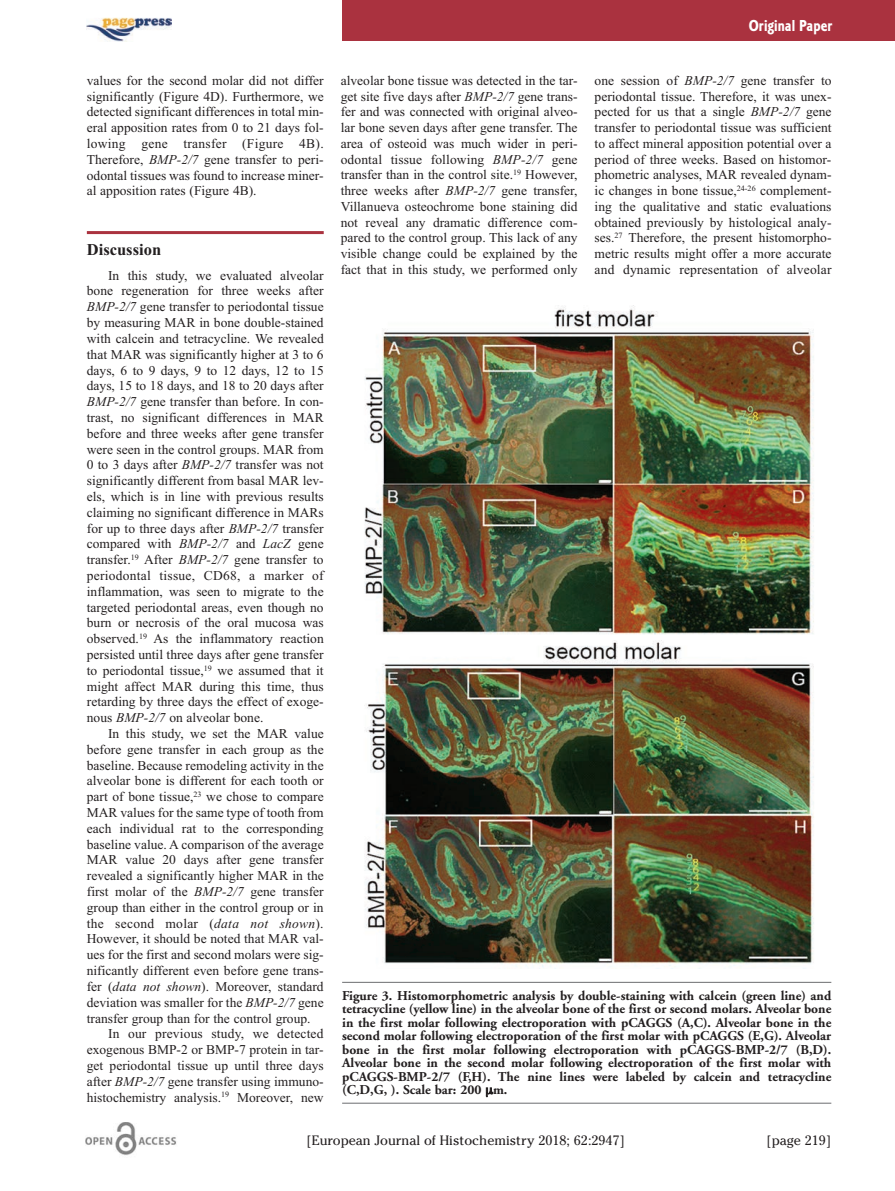
<style>
.page{position:relative;width:895px;height:1191px;background:#fff}
.page>*{position:absolute;margin:0;border:0;box-sizing:border-box;transform-origin:0 0}
.t1{font:16.5px "Corinthian Bold Condensed Plain";color:#fff}
.t2{font:700 16.5px "Times New Roman";color:#231f20}
.t3{font:13.5px/15.8px "Times New Roman";color:#231f20;text-align:justify}
.t4{font:700 13.5px/13.5px "Adobe Garamond";color:#231f20;text-align:justify}
.t5{font:13.5px "Cheltenham";color:#231f20}
.t6{font:13.5px "Times New Roman";letter-spacing:.02em;color:#231f20}
.s1{font-style:italic}
</style>
<div class="page">
<div style="left:342px;top:0;width:552px;height:40px;background:#aa323f"></div>
<hr style="left:87px;top:231px;width:236px;height:3px;background:#aa323f">
<img style="left:87px;top:17px;width:84px;height:24px">
<hr style="left:342px;top:981px;width:489px;height:1px;background:#6c6d70">
<hr style="left:342px;top:1102px;width:489px;height:1px;background:#6c6d70">
<img style="left:364px;top:305px;width:450px;height:662px">
<img style="left:85px;top:1122px;width:91px;height:33px">
<p class="t1" style="left:748px;top:20px;width:85px">Original Paper</p>
<p class="t3" style="left:87px;top:72px;width:238px">values for the second molar did not differ significantly (Figure 4D). Furthermore, we detected significant differences in total min&shy;eral apposition rates from 0 to 21 days fol&shy;lowing gene transfer (Figure 4B).<br>Therefore, <span class="s1">BMP-2/7</span> gene transfer to peri&shy;odontal tissues was found to increase miner&shy;al apposition rates (Figure 4B).</p>
<p class="t3" style="left:340px;top:72px;width:238px">alveolar bone tissue was detected in the tar&shy;get site five days after <span class="s1">BMP-2/7</span> gene trans&shy;fer and was connected with original alveo&shy;lar bone seven days after gene transfer. The area of osteoid was much wider in peri&shy;odontal tissue following <span class="s1">BMP-2/7</span> gene transfer than in the control site.<sup>19</sup> However, three weeks after <span class="s1">BMP-2/7</span> gene transfer, Villanueva osteochrome bone staining did not reveal any dramatic difference com&shy;pared to the control group. This lack of any visible change could be explained by the fact that in this study, we performed only</p>
<p class="t3" style="left:594px;top:72px;width:238px">one session of <span class="s1">BMP-2/7</span> gene transfer to periodontal tissue. Therefore, it was unex&shy;pected for us that a single <span class="s1">BMP-2/7</span> gene transfer to periodontal tissue was sufficient to affect mineral apposition potential over a period of three weeks. Based on histomor&shy;phometric analyses, MAR revealed dynam&shy;ic changes in bone tissue,<sup>24-26</sup> complement&shy;ing the qualitative and static evaluations obtained previously by histological analy&shy;ses.<sup>27</sup> Therefore, the present histomorpho&shy;metric results might offer a more accurate and dynamic representation of alveolar</p>
<p class="t2" style="left:87px;top:240px;width:76px">Discussion</p>
<p class="t3" style="left:87px;top:267px;width:238px;text-indent:21px">In this study, we evaluated alveolar bone regeneration for three weeks after <span class="s1">BMP-2/7</span> gene transfer to periodontal tissue by measuring MAR in bone double-stained with calcein and tetracycline. We revealed that MAR was significantly higher at 3 to 6 days, 6 to 9 days, 9 to 12 days, 12 to 15 days, 15 to 18 days, and 18 to 20 days after <span class="s1">BMP-2/7</span> gene transfer than before. In con&shy;trast, no significant differences in MAR before and three weeks after gene transfer were seen in the control groups. MAR from 0 to 3 days after <span class="s1">BMP-2/7</span> transfer was not significantly different from basal MAR lev&shy;els, which is in line with previous results claiming no significant difference in MARs for up to three days after <span class="s1">BMP-2/7</span> transfer compared with <span class="s1">BMP-2/7</span> and <span class="s1">LacZ</span> gene transfer.<sup>19</sup> After <span class="s1">BMP-2/7</span> gene transfer to periodontal tissue, CD68, a marker of inflammation, was seen to migrate to the targeted periodontal areas, even though no burn or necrosis of the oral mucosa was observed.<sup>19</sup> As the inflammatory reaction persisted until three days after gene transfer to periodontal tissue,<sup>19</sup> we assumed that it might affect MAR during this time, thus retarding by three days the effect of exoge&shy;nous <span class="s1">BMP-2/7</span> on alveolar bone.</p>
<p class="t3" style="left:108px;top:725px;width:217px">In this study, we set the MAR value</p>
<p class="t3" style="left:87px;top:741px;width:238px">before gene transfer in each group as the</p>
<p class="t3" style="left:87px;top:757px;width:238px">baseline. Because remodeling activity in the</p>
<p class="t3" style="left:87px;top:772px;width:238px">alveolar bone is different for each tooth or</p>
<p class="t3" style="left:87px;top:788px;width:238px">part of bone tissue,<sup>23</sup> we chose to compare</p>
<p class="t3" style="left:87px;top:804px;width:238px">MAR values for the same type of tooth from</p>
<p class="t3" style="left:87px;top:820px;width:238px">each individual rat to the corresponding</p>
<p class="t3" style="left:87px;top:836px;width:238px">baseline value. A comparison of the average</p>
<p class="t3" style="left:87px;top:851px;width:238px">MAR value 20 days after gene transfer</p>
<p class="t3" style="left:87px;top:867px;width:238px">revealed a significantly higher MAR in the</p>
<p class="t3" style="left:87px;top:883px;width:238px">first molar of the <span class="s1">BMP-2/7</span> gene transfer</p>
<p class="t3" style="left:87px;top:899px;width:238px">group than either in the control group or in</p>
<p class="t6" style="left:87px;top:914px;width:238px">the second molar (<span class="s1">data not shown</span>).</p>
<p class="t3" style="left:87px;top:930px;width:238px">However, it should be noted that MAR val-</p>
<p class="t3" style="left:87px;top:946px;width:238px">ues for the first and second molars were sig-</p>
<p class="t3" style="left:87px;top:962px;width:238px">nificantly different even before gene trans-</p>
<p class="t3" style="left:87px;top:978px;width:238px">fer (<span class="s1">data not shown</span>). Moreover, standard</p>
<p class="t3" style="left:87px;top:993px;width:238px">deviation was smaller for the <span class="s1">BMP-2/7</span> gene</p>
<p class="t3" style="left:87px;top:1009px;width:225px">transfer group than for the control group.</p>
<p class="t3" style="left:108px;top:1025px;width:217px">In our previous study, we detected</p>
<p class="t3" style="left:87px;top:1041px;width:238px">exogenous BMP-2 or BMP-7 protein in tar-</p>
<p class="t3" style="left:87px;top:1057px;width:238px">get periodontal tissue up until three days</p>
<p class="t3" style="left:87px;top:1072px;width:238px">after <span class="s1">BMP-2/7</span> gene transfer using immuno-</p>
<p class="t3" style="left:87px;top:1088px;width:238px">histochemistry analysis.<sup>19</sup> Moreover, new</p>
<p class="t4" style="left:342px;top:989px;width:490px">Figure 3. Histomorphometric analysis by double-staining with calcein (green line) and tetracycline (yellow line) in the alveolar bone of the first or second molars. Alveolar bone in the first molar following electroporation with pCAGGS (A,C). Alveolar bone in the second molar following electroporation of the first molar with pCAGGS (E,G). Alveolar bone in the first molar following electroporation with pCAGGS-BMP-2/7 (B,D).<br>Alveolar bone in the second molar following electroporation of the first molar with pCAGGS-BMP-2/7 (F,H). The nine lines were labeled by calcein and tetracycline (C,D,G, ). Scale bar: 200 m.</p>
<p class="t5" style="left:306px;top:1131px;width:320px">[European Journal of Histochemistry 2018; 62:2947]</p>
<p class="t5" style="left:766px;top:1131px;width:66px">[page 219]</p>
</div>
